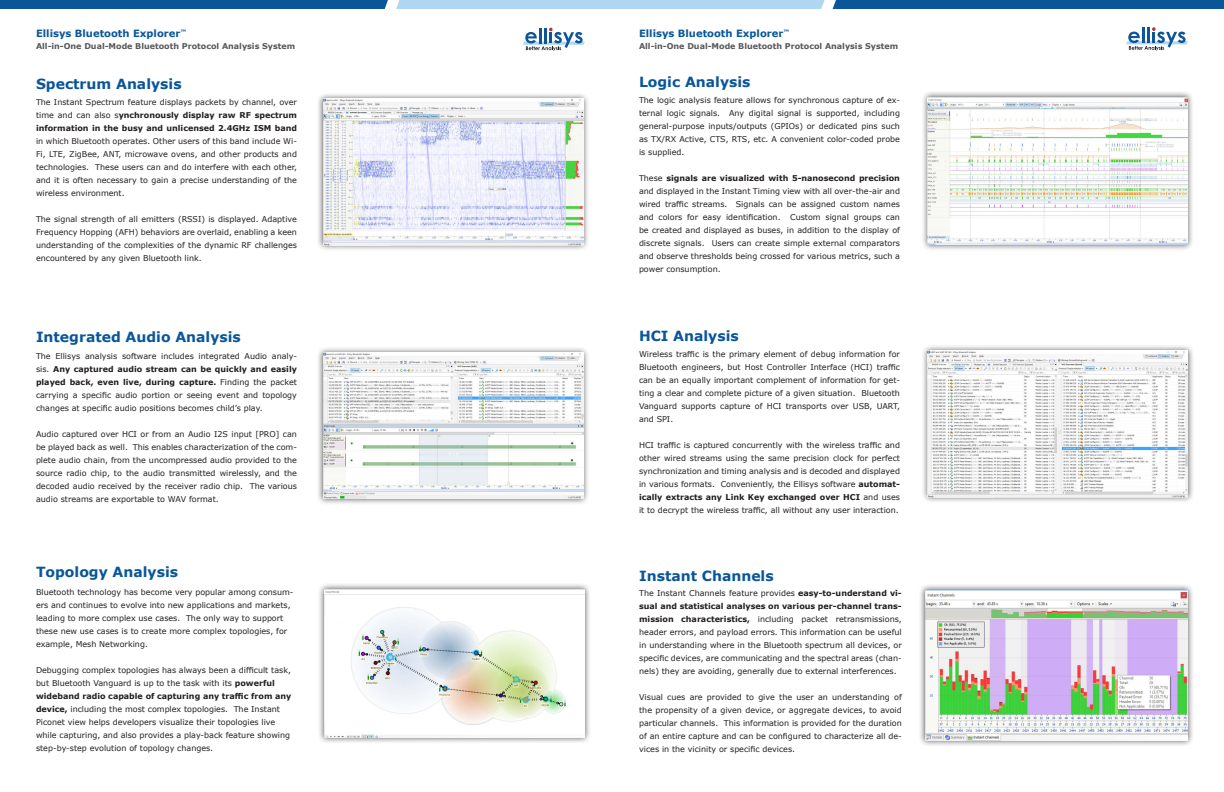
<style>
.page{position:relative;width:1224px;height:792px;background:#fff}
.page>*{position:absolute;margin:0;border:0;box-sizing:border-box;transform-origin:0 0}
.t1{font:700 14px "Verdana";color:#0a5699}
.t2{font:700 10px "Verdana";color:#0a5699}
.t3{font:8px/13px "Verdana";color:#231f20;text-align:justify}
.t4{font:700 8px "Verdana";color:#57585a}
.s1{font-weight:700}
</style>
<div class="page">
<div style="left:0;top:0;width:388px;height:9px;background:#0a5699"></div>
<div style="left:396px;top:0;width:429px;height:9px;background:#b0d7f2"></div>
<div style="left:833px;top:0;width:391px;height:9px;background:#0a5699"></div>
<svg style="left:1126px;top:27px;width:62px;height:24px"></svg>
<div style="left:921px;top:344px;width:274px;height:159px;background:#231f20;opacity:.75"></div>
<img style="left:928px;top:351px;width:260px;height:146px">
<div style="left:921px;top:91px;width:273px;height:160px;background:#231f20;opacity:.75"></div>
<img style="left:927px;top:97px;width:261px;height:147px">
<div style="left:919px;top:584px;width:276px;height:163px;background:#231f20;opacity:.75"></div>
<img style="left:925px;top:590px;width:263px;height:150px">
<svg style="left:523px;top:28px;width:62px;height:23px"></svg>
<div style="left:317px;top:92px;width:273px;height:159px;background:#231f20;opacity:.75"></div>
<img style="left:323px;top:99px;width:260px;height:146px">
<div style="left:317px;top:346px;width:273px;height:159px;background:#231f20;opacity:.75"></div>
<img style="left:323px;top:352px;width:260px;height:147px">
<div style="left:318px;top:583px;width:274px;height:161px;background:#231f20;opacity:.75"></div>
<img style="left:324px;top:589px;width:261px;height:149px">
<p class="t2" style="left:36px;top:26px;width:152px">Ellisys Bluetooth Explorer<sup>™</sup></p>
<p class="t4" style="left:36px;top:40px;width:261px">All-in-One Dual-Mode Bluetooth Protocol Analysis System</p>
<p class="t2" style="left:639px;top:26px;width:152px">Ellisys Bluetooth Explorer<sup>™</sup></p>
<p class="t4" style="left:639px;top:40px;width:261px">All-in-One Dual-Mode Bluetooth Protocol Analysis System</p>
<p class="t1" style="left:36px;top:74px;width:147px">Spectrum Analysis</p>
<p class="t1" style="left:639px;top:72px;width:113px">Logic Analysis</p>
<p class="t3" style="left:36px;top:96px;width:263px">The Instant Spectrum feature displays packets by channel, over time and can also s<span class="s1">ynchronously display raw RF spectrum information in the busy and unlicensed 2.4GHz ISM band </span>in which Bluetooth operates. Other users of this band include Wi-Fi, LTE, ZigBee, ANT, microwave ovens, and other products and technologies. These users can and do interfere with each other, and it is often necessary to gain a precise understanding of the wireless environment.</p>
<p class="t3" style="left:36px;top:213px;width:263px">The signal strength of all emitters (RSSI) is displayed. Adaptive Frequency Hopping (AFH) behaviors are overlaid, enabling a keen understanding of the complexities of the dynamic RF challenges encountered by any given Bluetooth link.</p>
<p class="t3" style="left:639px;top:94px;width:263px">The logic analysis feature allows for synchronous capture of ex&shy;ternal logic signals. Any digital signal is supported, including general-purpose inputs/outputs (GPIOs) or dedicated pins such as TX/RX Active, CTS, RTS, etc. A convenient color-coded probe is supplied.</p>
<p class="t3" style="left:639px;top:172px;width:263px">These <span class="s1">signals are visualized with 5-nanosecond precision </span>and displayed in the Instant Timing view with all over-the-air and wired traffic streams. Signals can be assigned custom names and colors for easy identification. Custom signal groups can be created and displayed as buses, in addition to the display of discrete signals. Users can create simple external comparators and observe thresholds being crossed for various metrics, such a power consumption.</p>
<p class="t1" style="left:36px;top:327px;width:206px">Integrated Audio Analysis</p>
<p class="t1" style="left:639px;top:326px;width:101px">HCI Analysis</p>
<p class="t3" style="left:36px;top:349px;width:263px;text-align:left">The Ellisys analysis software includes integrated Audio analy&shy;sis. <span class="s1">Any captured audio stream can be quickly and easily played back, even live, during capture.</span> Finding the packet carrying a specific audio portion or seeing event and topology changes at specific audio positions becomes child’s play.</p>
<p class="t3" style="left:36px;top:427px;width:263px">Audio captured over HCI or from an Audio I2S input [PRO] can be played back as well. This enables characterization of the com&shy;plete audio chain, from the uncompressed audio provided to the source radio chip, to the audio transmitted wirelessly, and the decoded audio received by the receiver radio chip. The various audio streams are exportable to WAV format.</p>
<p class="t3" style="left:639px;top:347px;width:263px">Wireless traffic is the primary element of debug information for Bluetooth engineers, but Host Controller Interface (HCI) traffic can be an equally important complement of information for get&shy;ting a clear and complete picture of a given situation. Bluetooth Vanguard supports capture of HCI transports over USB, UART, and SPI.</p>
<p class="t3" style="left:639px;top:438px;width:263px">HCI traffic is captured concurrently with the wireless traffic and other wired streams using the same precision clock for perfect synchronization and timing analysis and is decoded and displayed in various formats. Conveniently, the Ellisys software <span class="s1">automat&shy;ically extracts any Link Key exchanged over HCI</span> and uses it to decrypt the wireless traffic, all without any user interaction.</p>
<p class="t1" style="left:36px;top:562px;width:144px">Topology Analysis</p>
<p class="t1" style="left:639px;top:566px;width:136px">Instant Channels</p>
<p class="t3" style="left:36px;top:586px;width:258px;text-align:left">Bluetooth technology has become very popular among consum&shy;ers and continues to evolve into new applications and markets, leading to more complex use cases. The only way to support these new use cases is to create more complex topologies, for example, Mesh Networking.</p>
<p class="t3" style="left:36px;top:664px;width:257px;text-align:left">Debugging complex topologies has always been a difficult task, but Bluetooth Vanguard is up to the task with its <span class="s1">powerful wideband radio capable of capturing any traffic from any device,</span> including the most complex topologies. The Instant Piconet view helps developers visualize their topologies live while capturing, and also provides a play-back feature showing step-by-step evolution of topology changes.</p>
<p class="t3" style="left:639px;top:587px;width:264px">The Instant Channels feature provides <span class="s1">easy-to-understand vi&shy;sual and statistical analyses on various per-channel trans&shy;mission characteristics,</span> including packet retransmissions, header errors, and payload errors. This information can be useful in understanding where in the Bluetooth spectrum all devices, or specific devices, are communicating and the spectral areas (chan&shy;nels) they are avoiding, generally due to external interferences.</p>
<p class="t3" style="left:639px;top:691px;width:264px">Visual cues are provided to give the user an understanding of the propensity of a given device, or aggregate devices, to avoid particular channels. This information is provided for the duration of an entire capture and can be configured to characterize all de&shy;vices in the vicinity or specific devices.</p>
</div>
